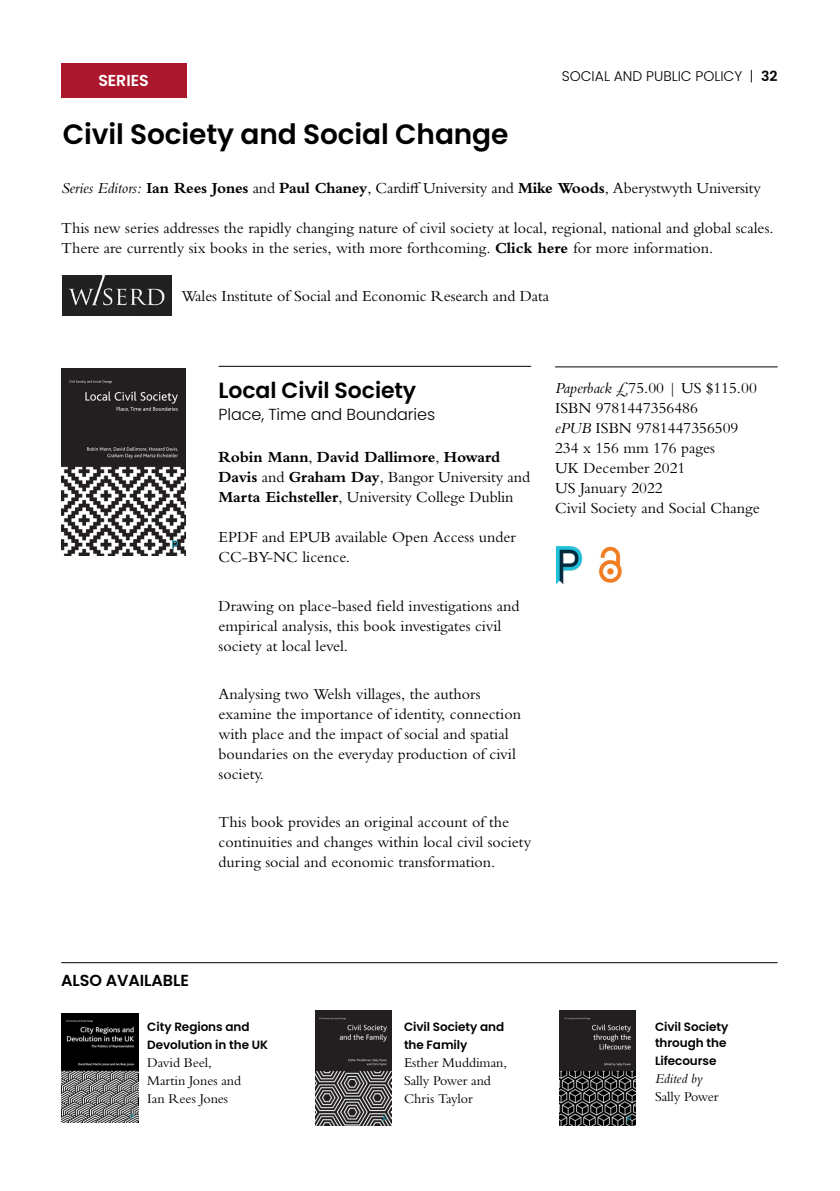
<style>
.page{position:relative;width:840px;height:1191px;background:#fff}
.page>*{position:absolute;margin:0;border:0;box-sizing:border-box;transform-origin:0 0}
.t1{font:600 28px "Poppins";letter-spacing:-.005em;color:#000}
.t2{font:600 22px "Poppins";letter-spacing:-.005em;color:#000}
.t3{font:16px/20px "Bembo MT Pro";color:#000}
.t4{font:700 16px/20px "Bembo MT Pro";letter-spacing:-.005em;color:#000}
.t5{font:300 16px "Poppins";letter-spacing:-.005em;color:#000}
.t6{font:600 16px "Poppins";letter-spacing:-.005em;color:#000}
.t7{font:600 15.8px "Poppins";letter-spacing:-.005em;color:#fff}
.t8{font:14px/18px "Bembo MT Pro";letter-spacing:-.005em;color:#000}
.t9{font:300 14px "Poppins";color:#000}
.t10{font:italic 14px "Bembo MT Pro";letter-spacing:-.005em;color:#000}
.t11{font:600 12px/18px "Poppins";letter-spacing:-.005em;color:#000}
.s1{font-weight:600}
.s2{font-style:italic}
.s3{font-weight:700}
.s4{font-weight:400}
</style>
<div class="page">
<hr style="left:554px;top:366px;width:223px;height:1px;background:#000">
<img style="left:61px;top:369px;width:125px;height:186px">
<hr style="left:218px;top:366px;width:313px;height:1px;background:#000">
<div style="left:61px;top:63px;width:125px;height:34px;background:#ab182d"></div>
<img style="left:556px;top:546px;width:27px;height:37px">
<img style="left:598px;top:546px;width:24px;height:37px">
<img style="left:62px;top:1013px;width:76px;height:109px">
<img style="left:559px;top:1010px;width:76px;height:115px">
<img style="left:315px;top:1010px;width:76px;height:115px">
<hr style="left:61px;top:962px;width:716px;height:1px;background:#000">
<img style="left:62px;top:275px;width:109px;height:41px">
<p class="t9" style="left:561px;top:68px;width:217px">SOCIAL AND PUBLIC POLICY | <span class="s1">32</span></p>
<p class="t7" style="left:98px;top:71px;width:52px">SERIES</p>
<h1 class="t1" style="left:63px;top:118px;width:447px">Civil Society and Social Change</h1>
<p class="t3" style="left:61px;top:178px;width:700px"><span class="s2">Series Editors:</span> <span class="s3">Ian Rees Jones</span> and <span class="s3">Paul Chaney</span>, Cardiff University and <span class="s3">Mike Woods</span>, Aberystwyth University</p>
<p class="t3" style="left:61px;top:218px;width:713px">This new series addresses the rapidly changing nature of civil society at local, regional, national and global scales.<br>There are currently six books in the series, with more forthcoming. <span class="s3">Click here</span> for more information.</p>
<p class="t3" style="left:181px;top:286px;width:369px">Wales Institute of Social and Economic Research and Data</p>
<h2 class="t2" style="left:218px;top:378px;width:199px">Local Civil Society</h2>
<p class="t5" style="left:218px;top:405px;width:218px">Place, Time and Boundaries</p>
<p class="t4" style="left:218px;top:447px;width:313px">Robin Mann<span class="s4">,</span> David Dallimore<span class="s4">,</span> Howard<br>Davis <span class="s4">and</span> Graham Day<span class="s4">, Bangor University and<br></span>Marta Eichsteller<span class="s4">, University College Dublin</span></p>
<p class="t3" style="left:218px;top:527px;width:298px">EPDF and EPUB available Open Access under<br>CC-BY-NC licence.</p>
<p class="t3" style="left:218px;top:595px;width:302px">Drawing on place-based field investigations and empirical analysis, this book investigates civil society at local level.</p>
<p class="t3" style="left:218px;top:683px;width:304px">Analysing two Welsh villages, the authors examine the importance of identity, connection with place and the impact of social and spatial boundaries on the everyday production of civil society.</p>
<p class="t3" style="left:218px;top:812px;width:314px">This book provides an original account of the continuities and changes within local civil society during social and economic transformation.</p>
<p class="t3" style="left:554px;top:378px;width:206px"><span class="s2">Paperback</span> £75.00 | US $115.00<br>ISBN 9781447356486<br><span class="s2">ePUB</span> ISBN 9781447356509<br>234 x 156 mm 176 pages<br>UK December 2021<br>US January 2022<br>Civil Society and Social Change</p>
<p class="t6" style="left:61px;top:971px;width:129px">ALSO AVAILABLE</p>
<p class="t11" style="left:147px;top:1018px;width:122px">City Regions and<br>Devolution in the UK</p>
<p class="t8" style="left:147px;top:1053px;width:95px">David Beel,<br>Martin Jones and<br>Ian Rees Jones</p>
<p class="t11" style="left:404px;top:1018px;width:102px">Civil Society and the Family</p>
<p class="t8" style="left:404px;top:1053px;width:104px">Esther Muddiman,<br>Sally Power and<br>Chris Taylor</p>
<p class="t11" style="left:654px;top:1019px;width:75px;line-height:16px">Civil Society through the</p>
<p class="t11" style="left:654px;top:1052px;width:63px">Lifecourse</p>
<p class="t10" style="left:654px;top:1070px;width:49px">Edited by</p>
<p class="t8" style="left:654px;top:1087px;width:65px">Sally Power</p>
</div>
